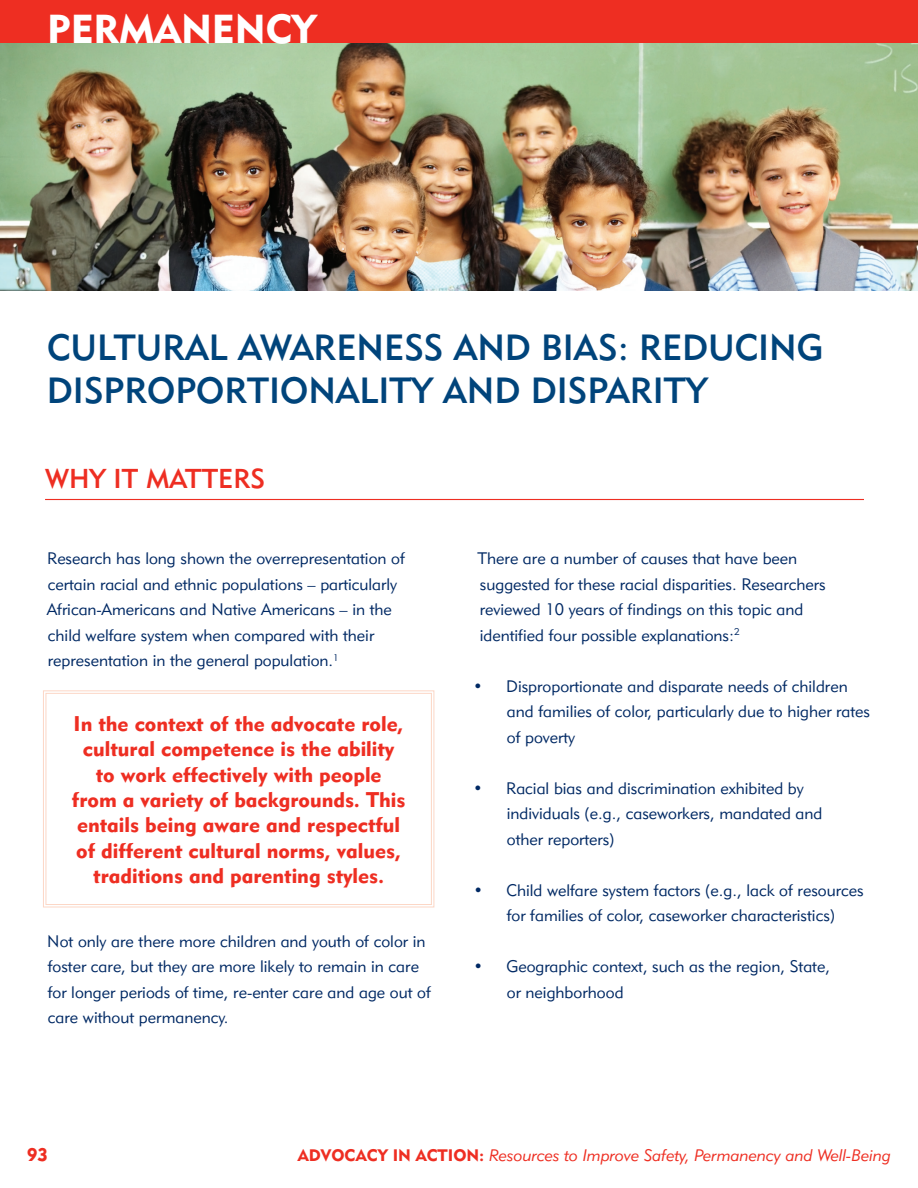
<style>
.page{position:relative;width:918px;height:1188px;background:#fff}
.page>*{position:absolute;margin:0;border:0;box-sizing:border-box;transform-origin:0 0}
.t1{font:39.9px "Geometric 415 BT Black A";color:#fff}
.Head{font:36px/43.2px "Geometric 415 BT Medium A";color:#00447b}
.Subhead_1{font:27px "Geometric 415 BT Medium A";color:#ee2e22}
.Callout{font:21px/25.2px "Geometric 415 BT Black A";color:#ee2e22;text-align:center}
.t2{font:18px "Geometric 415 BT Black A";color:#ee2e22}
.Body{font:16.5px/25.5px "Geometric 415 BT Lite A";color:#002964}
.t3{font:16.5px "Geometric 415 BT Lite Italic A";color:#ee2e22}
.s1{font-family:"Geometric 415 BT Black A"}
</style>
<div class="page">
<hr style="left:45px;top:499px;width:819px;height:1px;background:#ee2e22">
<svg style="left:43px;top:690px;width:391px;height:218px"></svg>
<div style="left:46px;top:693px;width:386px;height:212px;border:1px solid #fcd7c6"></div>
<img style="left:0;top:43px;width:918px;height:248px">
<div style="left:0;top:0;width:918px;height:43px;background:#ee2e22"></div>
<h1 class="t1" style="left:47px;top:4px;width:271px">PERMANENCY</h1>
<p class="Head" style="left:47px;top:325px;width:778px">CULTURAL AWARENESS AND BIAS: REDUCING<br>DISPROPORTIONALITY AND DISPARITY</p>
<p class="Subhead_1" style="left:45px;top:461px;width:222px">WHY IT MATTERS</p>
<p class="Body" style="left:47px;top:545px;width:360px">Research has long shown the overrepresentation of certain racial and ethnic populations – particularly African-Americans and Native Americans – in the child welfare system when compared with their representation in the general population.<sup>1</sup></p>
<p class="Callout" style="left:72px;top:711px;width:335px">In the context of the advocate role, cultural competence is the ability to work effectively with people from a variety of backgrounds. This entails being aware and respectful of different cultural norms, values, traditions and parenting styles.</p>
<p class="Body" style="left:47px;top:928px;width:385px">Not only are there more children and youth of color in foster care, but they are more likely to remain in care for longer periods of time, re-enter care and age out of care without permanency.</p>
<p class="Body" style="left:478px;top:545px;width:350px">There are a number of causes that have been suggested for these racial disparities. Researchers reviewed 10 years of findings on this topic and identified four possible explanations:<sup>2</sup></p>
<p class="Body" style="left:507px;top:673px;width:365px;text-indent:-34px">• Disproportionate and disparate needs of children and families of color, particularly due to higher rates of poverty</p>
<p class="Body" style="left:507px;top:775px;width:317px;text-indent:-33px">• Racial bias and discrimination exhibited by individuals (e.g., caseworkers, mandated and other reporters)</p>
<p class="Body" style="left:473px;top:877px;width:392px;text-align:center">• Child welfare system factors (e.g., lack of resources for families of color, caseworker characteristics)</p>
<p class="Body" style="left:507px;top:953px;width:325px;text-indent:-33px">• Geographic context, such as the region, State, or neighborhood</p>
<p class="t2" style="left:27px;top:1144px;width:22px">93</p>
<p class="t3" style="left:298px;top:1145px;width:595px"><span class="s1">ADVOCACY IN ACTION:</span> Resources to Improve Safety, Permanency and Well-Being</p>
</div>
